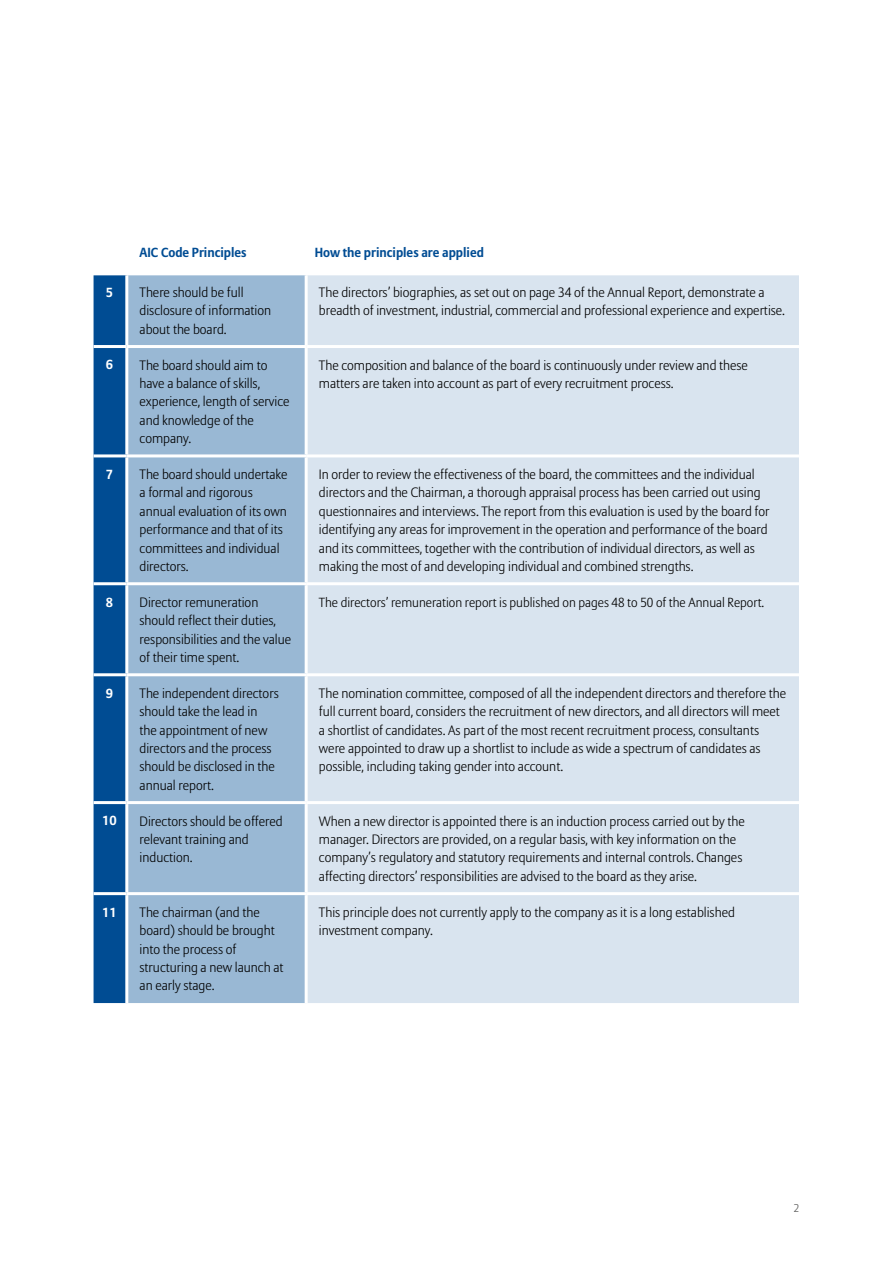
<style>
.page{position:relative;width:893px;height:1263px;background:#fff}
.page>*{position:absolute;margin:0;border:0;box-sizing:border-box;transform-origin:0 0}
.t1{font:300 13.5px/18.3px "Allianz Sans";color:#000}
.t2{font:300 13.2px "Allianz Sans";color:#000}
.t3{font:700 13.2px "Allianz Sans";color:#004c93}
.t4{font:700 13.2px "Allianz Sans";color:#fff}
.t5{font:300 11.25px "Allianz Sans";color:#575756}
</style>
<div class="page">
<div style="left:94px;top:275px;width:31px;height:728px;background:#004c93"></div>
<div style="left:128px;top:275px;width:177px;height:728px;background:#99b8d4"></div>
<div style="left:308px;top:275px;width:491px;height:728px;background:#d9e4ef"></div>
<hr style="left:94px;top:345px;width:33px;height:3px;background:#fff">
<hr style="left:127px;top:345px;width:179px;height:3px;background:#fff">
<hr style="left:306px;top:345px;width:493px;height:3px;background:#fff">
<hr style="left:94px;top:582px;width:33px;height:3px;background:#fff">
<hr style="left:127px;top:582px;width:179px;height:3px;background:#fff">
<hr style="left:306px;top:582px;width:493px;height:3px;background:#fff">
<hr style="left:94px;top:673px;width:33px;height:3px;background:#fff">
<hr style="left:127px;top:673px;width:179px;height:3px;background:#fff">
<hr style="left:306px;top:673px;width:493px;height:3px;background:#fff">
<hr style="left:94px;top:801px;width:33px;height:3px;background:#fff">
<hr style="left:127px;top:801px;width:179px;height:3px;background:#fff">
<hr style="left:306px;top:801px;width:493px;height:3px;background:#fff">
<hr style="left:94px;top:892px;width:33px;height:3px;background:#fff">
<hr style="left:127px;top:892px;width:179px;height:3px;background:#fff">
<hr style="left:306px;top:892px;width:493px;height:3px;background:#fff">
<hr style="left:94px;top:454px;width:33px;height:3px;background:#fff">
<hr style="left:127px;top:454px;width:179px;height:3px;background:#fff">
<hr style="left:306px;top:454px;width:493px;height:3px;background:#fff">
<p class="t3" style="left:140px;top:244px;width:109px">AIC Code Principles</p>
<p class="t3" style="left:315px;top:244px;width:171px">How the principles are applied</p>
<p class="t4" style="left:106px;top:284px;width:9px">5</p>
<p class="t1" style="left:140px;top:284px;width:133px">There should be full disclosure of information about the board.</p>
<p class="t1" style="left:319px;top:284px;width:468px">The directors’ biographies, as set out on page 34 of the Annual Report, demonstrate a breadth of investment, industrial, commercial and professional experience and expertise.</p>
<p class="t4" style="left:106px;top:356px;width:9px">6</p>
<p class="t1" style="left:140px;top:356px;width:151px">The board should aim to have a balance of skills, experience, length of service and knowledge of the company.</p>
<p class="t1" style="left:319px;top:356px;width:431px">The composition and balance of the board is continuously under review and these matters are taken into account as part of every recruitment process.</p>
<p class="t4" style="left:106px;top:466px;width:9px">7</p>
<p class="t1" style="left:140px;top:466px;width:149px">The board should undertake a formal and rigorous annual evaluation of its own performance and that of its committees and individual directors.</p>
<p class="t1" style="left:319px;top:466px;width:452px">In order to review the effectiveness of the board, the committees and the individual directors and the Chairman, a thorough appraisal process has been carried out using questionnaires and interviews. The report from this evaluation is used by the board for identifying any areas for improvement in the operation and performance of the board and its committees, together with the contribution of individual directors, as well as making the most of and developing individual and combined strengths.</p>
<p class="t4" style="left:106px;top:593px;width:9px">8</p>
<p class="t1" style="left:140px;top:594px;width:153px">Director remuneration should reflect their duties, responsibilities and the value of their time spent.</p>
<p class="t2" style="left:319px;top:594px;width:447px">The directors’ remuneration report is published on pages 48 to 50 of the Annual Report.</p>
<p class="t4" style="left:106px;top:685px;width:9px">9</p>
<p class="t1" style="left:140px;top:685px;width:141px">The independent directors should take the lead in<br>the appointment of new directors and the process should be disclosed in the annual report.</p>
<p class="t1" style="left:319px;top:685px;width:469px">The nomination committee, composed of all the independent directors and therefore the full current board, considers the recruitment of new directors, and all directors will meet a shortlist of candidates. As part of the most recent recruitment process, consultants were appointed to draw up a shortlist to include as wide a spectrum of candidates as possible, including taking gender into account.</p>
<p class="t4" style="left:102px;top:812px;width:16px">10</p>
<p class="t1" style="left:140px;top:812px;width:145px">Directors should be offered relevant training and induction.</p>
<p class="t1" style="left:319px;top:812px;width:427px">When a new director is appointed there is an induction process carried out by the manager. Directors are provided, on a regular basis, with key information on the company’s regulatory and statutory requirements and internal controls. Changes affecting directors’ responsibilities are advised to the board as they arise.</p>
<p class="t4" style="left:102px;top:903px;width:16px">11</p>
<p class="t1" style="left:140px;top:903px;width:145px">The chairman (and the board) should be brought into the process of structuring a new launch at an early stage.</p>
<p class="t1" style="left:319px;top:903px;width:417px">This principle does not currently apply to the company as it is a long established investment company.</p>
<p class="t5" style="left:794px;top:1201px;width:7px">2</p>
</div>
